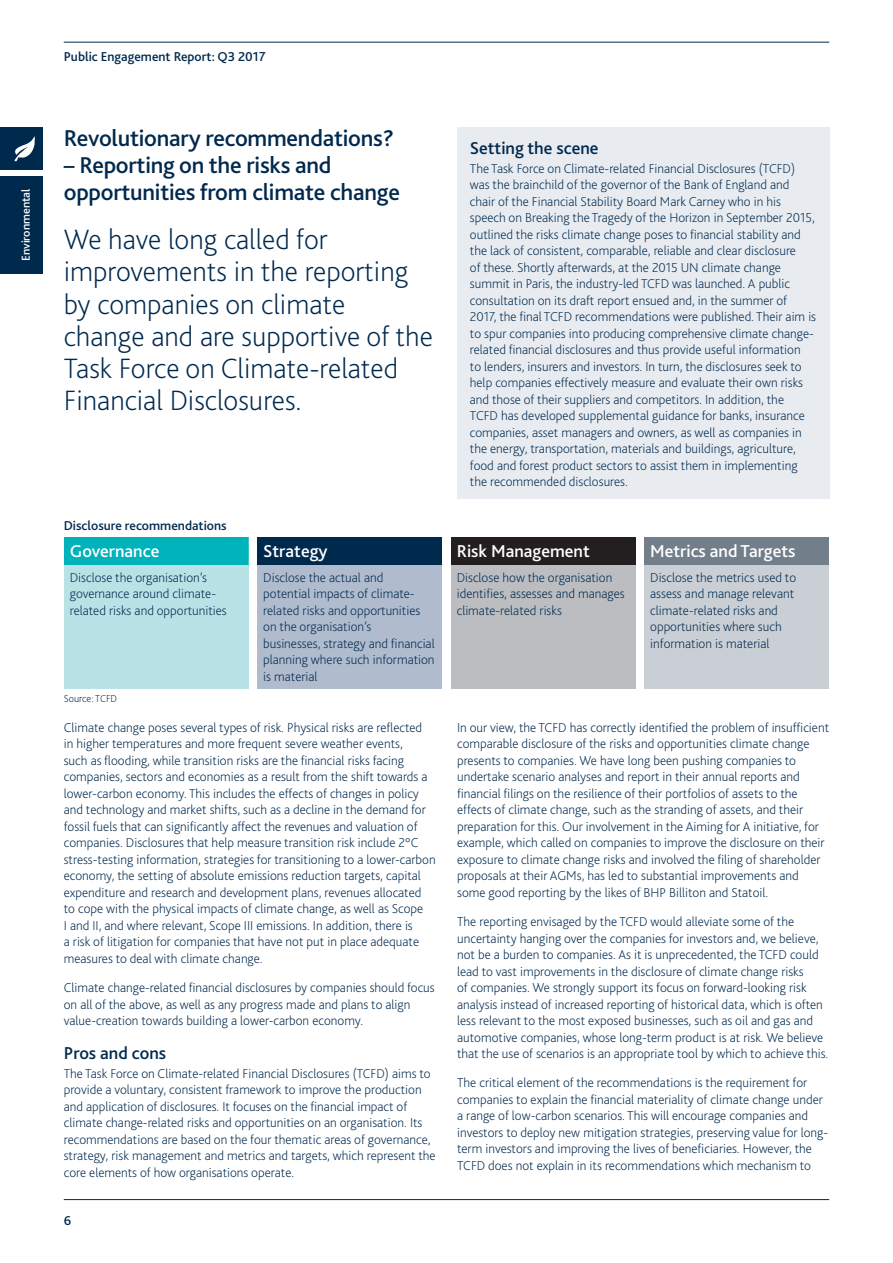
<style>
.page{position:relative;width:893px;height:1263px;background:#fff}
.page>*{position:absolute;margin:0;border:0;box-sizing:border-box;transform-origin:0 0}
.t1{font:200 29.25px/32.2px "Bliss 2";color:#00294e}
.t2{font:500 24px/27px "Bliss 2";letter-spacing:-.01em;color:#00294e}
.t3{font:500 18px "Bliss 2";color:#fff}
.t4{font:500 18px "Bliss 2";color:#00294e}
.t5{font:200 13.5px/16.5px "Bliss 2";color:#00294e}
.t6{font:500 13.5px "Bliss 2";color:#00294e}
.t7{font:500 12px "Bliss 2";letter-spacing:-.005em;color:#fff}
.t8{font:200 10.5px "Bliss 2";color:#00294e}
</style>
<div class="page">
<hr style="left:64px;top:1199px;width:765px;height:1px;background:#00294e">
<hr style="left:64px;top:42px;width:765px;height:1px;background:#00294e">
<div style="left:457px;top:128px;width:372px;height:371px;background:#e8ecf1"></div>
<div style="left:0;top:176px;width:43px;height:98px;background:#00294e"></div>
<div style="left:0;top:128px;width:43px;height:42px;background:#00294e"></div>
<svg style="left:14px;top:136px;width:21px;height:25px"></svg>
<div style="left:64px;top:537px;width:185px;height:28px;background:#00b2b9"></div>
<div style="left:257px;top:537px;width:185px;height:28px;background:#00294e"></div>
<div style="left:451px;top:537px;width:185px;height:28px;background:#231f20"></div>
<div style="left:644px;top:537px;width:185px;height:28px;background:#727f8a"></div>
<div style="left:64px;top:565px;width:185px;height:124px;background:#b9e2e7"></div>
<div style="left:257px;top:565px;width:185px;height:124px;background:#b0bbce"></div>
<div style="left:451px;top:565px;width:185px;height:124px;background:#bcbdc0"></div>
<div style="left:644px;top:565px;width:185px;height:124px;background:#cacfd5"></div>
<p class="t7" style="left:18px;top:261px;width:74px;rotate:-90deg">Environmental</p>
<p class="t6" style="left:64px;top:48px;width:203px">Public Engagement Report: Q3 2017</p>
<h2 class="t2" style="left:64px;top:124px;width:332px">Revolutionary recommendations?</h2>
<h2 class="t2" style="left:64px;top:151px;width:338px">– Reporting on the risks and opportunities from climate change</h2>
<h1 class="t1" style="left:64px;top:223px;width:371px">We have long called for improvements in the reporting by companies on climate change and are supportive of the<br>Task Force on Climate-related<br>Financial Disclosures.</h1>
<p class="t6" style="left:64px;top:517px;width:164px">Disclosure recommendations</p>
<h3 class="t4" style="left:470px;top:137px;width:130px">Setting the scene</h3>
<p class="t5" style="left:470px;top:160px;width:348px">The Task Force on Climate-related Financial Disclosures (TCFD) was the brainchild of the governor of the Bank of England and chair of the Financial Stability Board Mark Carney who in his speech on Breaking the Tragedy of the Horizon in September 2015, outlined the risks climate change poses to financial stability and the lack of consistent, comparable, reliable and clear disclosure<br>of these. Shortly afterwards, at the 2015 UN climate change summit in Paris, the industry-led TCFD was launched. A public consultation on its draft report ensued and, in the summer of 2017, the final TCFD recommendations were published. Their aim is to spur companies into producing comprehensive climate change&shy;related financial disclosures and thus provide useful information<br>to lenders, insurers and investors. In turn, the disclosures seek to help companies effectively measure and evaluate their own risks and those of their suppliers and competitors. In addition, the<br>TCFD has developed supplemental guidance for banks, insurance companies, asset managers and owners, as well as companies in the energy, transportation, materials and buildings, agriculture, food and forest product sectors to assist them in implementing the recommended disclosures.</p>
<h3 class="t3" style="left:70px;top:540px;width:91px">Governance</h3>
<h3 class="t3" style="left:263px;top:540px;width:66px">Strategy</h3>
<h3 class="t3" style="left:457px;top:540px;width:135px">Risk Management</h3>
<h3 class="t3" style="left:650px;top:540px;width:147px">Metrics and Targets</h3>
<p class="t5" style="left:70px;top:569px;width:159px">Disclose the organisation’s governance around climate&shy;related risks and opportunities</p>
<p class="t5" style="left:263px;top:569px;width:173px">Disclose the actual and<br>potential impacts of climate&shy;related risks and opportunities on the organisation’s<br>businesses, strategy and financial planning where such information is material</p>
<p class="t5" style="left:457px;top:569px;width:170px">Disclose how the organisation identifies, assesses and manages climate-related risks</p>
<p class="t5" style="left:650px;top:569px;width:147px">Disclose the metrics used to assess and manage relevant climate-related risks and opportunities where such information is material</p>
<p class="t8" style="left:64px;top:691px;width:55px">Source: TCFD</p>
<p class="t5" style="left:64px;top:719px;width:373px">Climate change poses several types of risk. Physical risks are reflected<br>in higher temperatures and more frequent severe weather events,<br>such as flooding, while transition risks are the financial risks facing companies, sectors and economies as a result from the shift towards a lower-carbon economy. This includes the effects of changes in policy and technology and market shifts, such as a decline in the demand for fossil fuels that can significantly affect the revenues and valuation of companies. Disclosures that help measure transition risk include 2°C stress-testing information, strategies for transitioning to a lower-carbon economy, the setting of absolute emissions reduction targets, capital expenditure and research and development plans, revenues allocated to cope with the physical impacts of climate change, as well as Scope<br>I and II, and where relevant, Scope III emissions. In addition, there is<br>a risk of litigation for companies that have not put in place adequate measures to deal with climate change.</p>
<p class="t5" style="left:64px;top:979px;width:373px">Climate change-related financial disclosures by companies should focus on all of the above, as well as any progress made and plans to align value-creation towards building a lower-carbon economy.</p>
<h3 class="t4" style="left:64px;top:1042px;width:104px">Pros and cons</h3>
<p class="t5" style="left:64px;top:1065px;width:373px">The Task Force on Climate-related Financial Disclosures (TCFD) aims to provide a voluntary, consistent framework to improve the production and application of disclosures. It focuses on the financial impact of climate change-related risks and opportunities on an organisation. Its recommendations are based on the four thematic areas of governance, strategy, risk management and metrics and targets, which represent the core elements of how organisations operate.</p>
<p class="t6" style="left:64px;top:1212px;width:9px">6</p>
<p class="t5" style="left:457px;top:719px;width:373px">In our view, the TCFD has correctly identified the problem of insufficient comparable disclosure of the risks and opportunities climate change presents to companies. We have long been pushing companies to undertake scenario analyses and report in their annual reports and financial filings on the resilience of their portfolios of assets to the effects of climate change, such as the stranding of assets, and their preparation for this. Our involvement in the Aiming for A initiative, for example, which called on companies to improve the disclosure on their exposure to climate change risks and involved the filing of shareholder proposals at their AGMs, has led to substantial improvements and some good reporting by the likes of BHP Billiton and Statoil.</p>
<p class="t5" style="left:457px;top:913px;width:373px">The reporting envisaged by the TCFD would alleviate some of the uncertainty hanging over the companies for investors and, we believe, not be a burden to companies. As it is unprecedented, the TCFD could lead to vast improvements in the disclosure of climate change risks<br>of companies. We strongly support its focus on forward-looking risk analysis instead of increased reporting of historical data, which is often less relevant to the most exposed businesses, such as oil and gas and automotive companies, whose long-term product is at risk. We believe that the use of scenarios is an appropriate tool by which to achieve this.</p>
<p class="t5" style="left:457px;top:1074px;width:373px">The critical element of the recommendations is the requirement for companies to explain the financial materiality of climate change under a range of low-carbon scenarios. This will encourage companies and investors to deploy new mitigation strategies, preserving value for long&shy;term investors and improving the lives of beneficiaries. However, the TCFD does not explain in its recommendations which mechanism to</p>
</div>
